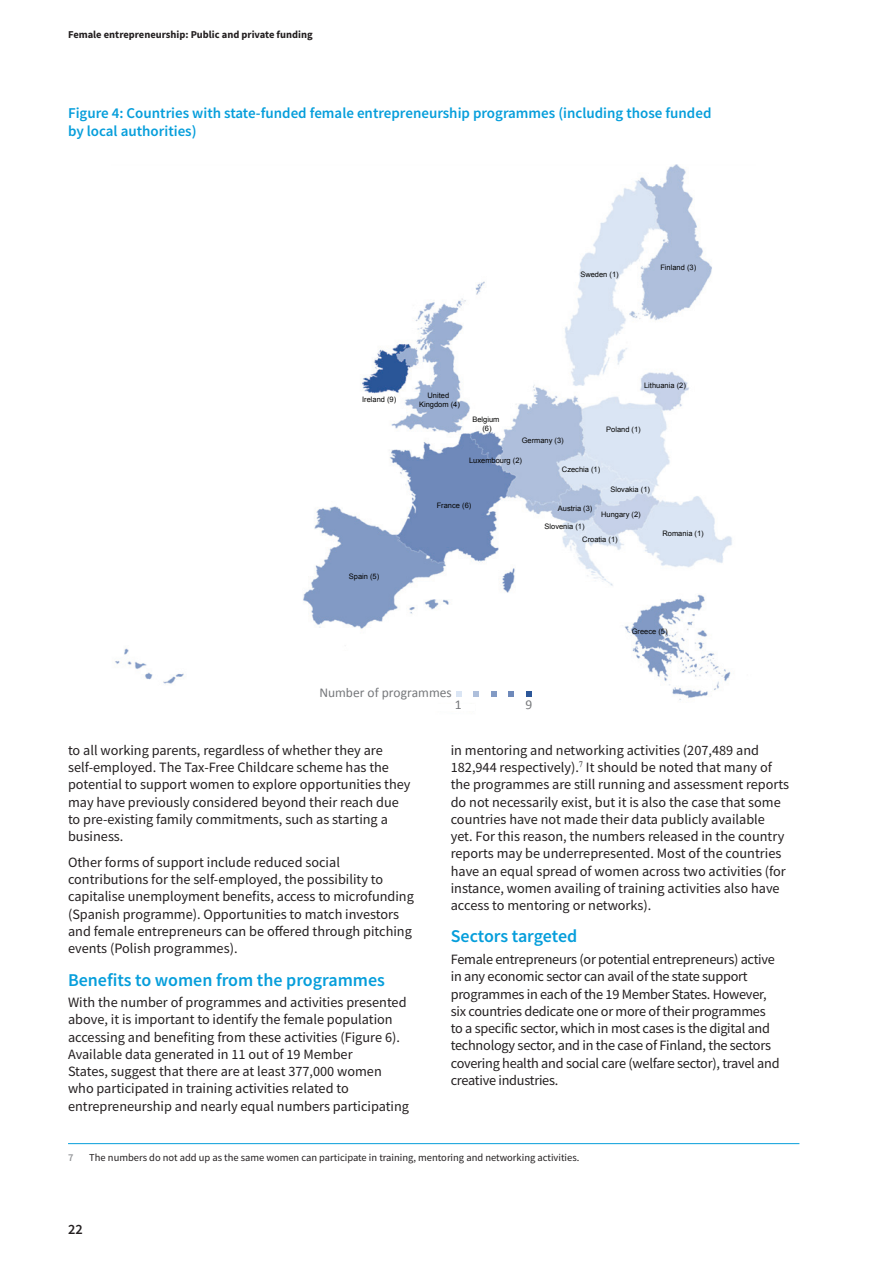
<style>
.page{position:relative;width:893px;height:1263px;background:#fff}
.page>*{position:absolute;margin:0;border:0;box-sizing:border-box;transform-origin:0 0}
.EF_Heading_3{font:600 18px "Source Sans Pro";color:#069edb}
.EF_Figure_Table_titl{font:600 15px/18px "Source Sans Pro";color:#069edb}
.EF_Body_9_5pt{font:14.25px/17.2px "Source Sans Pro";color:#231f20}
.EF_Body_9_5pt-2{font:14.25px/17.2px "Source Sans Pro";letter-spacing:-.02em;color:#231f20}
.t1{font:600 14.25px "Source Sans Pro";color:#231f20}
.t2{font:13.5px "Calibri";color:#76787b}
.Footnotes_Rule_above{font:10.5px "Source Sans Pro";color:#231f20}
.t3{font:700 10.5px "Source Sans Pro";color:#231f20}
.Footnotes_Rule_above-2{font:600 10.5px "Source Sans Pro";color:#939598}
.t4{font:7.5px/9px "Arial";color:#050504;text-align:center}
</style>
<div class="page">
<hr style="left:68px;top:1143px;width:731px;height:1px;background:#069edb">
<img style="left:115px;top:164px;width:617px;height:536px">
<svg style="left:456px;top:691px;width:6px;height:6px"></svg>
<svg style="left:473px;top:691px;width:6px;height:6px"></svg>
<svg style="left:491px;top:691px;width:6px;height:6px"></svg>
<svg style="left:508px;top:691px;width:6px;height:6px"></svg>
<svg style="left:526px;top:691px;width:6px;height:6px"></svg>
<p class="t3" style="left:68px;top:27px;width:246px">Female entrepreneurship: Public and private funding</p>
<p class="EF_Figure_Table_titl" style="left:68px;top:103px;width:645px">Figure 4: Countries with state-funded female entrepreneurship programmes (including those funded by local authorities)</p>
<p class="t4" style="left:580px;top:270px;width:40px">Sweden (1)</p>
<p class="t4" style="left:660px;top:263px;width:37px">Finland (3)</p>
<p class="t4" style="left:362px;top:395px;width:36px">Ireland (9)</p>
<p class="t4" style="left:349px;top:571px;width:32px">Spain (5)</p>
<p class="t4" style="left:419px;top:391px;width:42px">United<br>Kingdom (4)</p>
<p class="t4" style="left:472px;top:415px;width:29px">Belgium (6)</p>
<p class="t4" style="left:469px;top:456px;width:54px">Luxembourg (2)</p>
<p class="t4" style="left:522px;top:436px;width:44px">Germany (3)</p>
<p class="t4" style="left:644px;top:381px;width:43px">Lithuania (2)</p>
<p class="t4" style="left:606px;top:425px;width:36px">Poland (1)</p>
<p class="t4" style="left:437px;top:501px;width:36px">France (6)</p>
<p class="t4" style="left:562px;top:465px;width:40px">Czechia (1)</p>
<p class="t4" style="left:558px;top:504px;width:36px">Austria (3)</p>
<p class="t4" style="left:610px;top:485px;width:41px">Slovakia (1)</p>
<p class="t4" style="left:601px;top:509px;width:41px">Hungary (2)</p>
<p class="t4" style="left:582px;top:520px;width:37px;line-height:12.6px;text-align:left;text-indent:-38px">Slovenia (1)<br>Croatia (1)</p>
<p class="t4" style="left:662px;top:529px;width:43px">Romania (1)</p>
<p class="t4" style="left:632px;top:627px;width:37px">Greece (5)</p>
<p class="t2" style="left:319px;top:684px;width:134px">Number of programmes</p>
<p class="t2" style="left:455px;top:695px;width:8px">1</p>
<p class="t2" style="left:525px;top:695px;width:8px">9</p>
<p class="EF_Body_9_5pt" style="left:68px;top:741px;width:344px">to all working parents, regardless of whether they are self-employed. The Tax-Free Childcare scheme has the potential to support women to explore opportunities they may have previously considered beyond their reach due to pre-existing family commitments, such as starting a business.</p>
<p class="EF_Body_9_5pt" style="left:68px;top:853px;width:347px">Other forms of support include reduced social contributions for the self-employed, the possibility to capitalise unemployment benefits, access to microfunding (Spanish programme). Opportunities to match investors and female entrepreneurs can be offered through pitching events (Polish programmes).</p>
<p class="EF_Heading_3" style="left:68px;top:968px;width:318px">Benefits to women from the programmes</p>
<p class="EF_Body_9_5pt" style="left:68px;top:993px;width:343px">With the number of programmes and activities presented above, it is important to identify the female population accessing and benefiting from these activities (Figure 6).<br>Available data generated in 11 out of 19 Member<br>States, suggest that there are at least 377,000 women who participated in training activities related to entrepreneurship and nearly equal numbers participating</p>
<p class="EF_Body_9_5pt" style="left:451px;top:741px;width:340px">in mentoring and networking activities (207,489 and 182,944 respectively).<sup>7</sup> It should be noted that many of the programmes are still running and assessment reports do not necessarily exist, but it is also the case that some countries have not made their data publicly available yet. For this reason, the numbers released in the country reports may be underrepresented. Most of the countries have an equal spread of women across two activities (for instance, women availing of training activities also have access to mentoring or networks).</p>
<p class="EF_Heading_3" style="left:451px;top:925px;width:128px">Sectors targeted</p>
<p class="EF_Body_9_5pt-2" style="left:451px;top:950px;width:330px">Female entrepreneurs (or potential entrepreneurs) active in any economic sector can avail of the state support programmes in each of the 19 Member States. However, six countries dedicate one or more of their programmes to a specific sector, which in most cases is the digital and technology sector, and in the case of Finland, the sectors covering health and social care (welfare sector), travel and creative industries.</p>
<p class="Footnotes_Rule_above-2" style="left:68px;top:1150px;width:7px">7</p>
<p class="Footnotes_Rule_above" style="left:89px;top:1151px;width:492px">The numbers do not add up as the same women can participate in training, mentoring and networking activities.</p>
<p class="t1" style="left:68px;top:1220px;width:16px">22</p>
</div>
